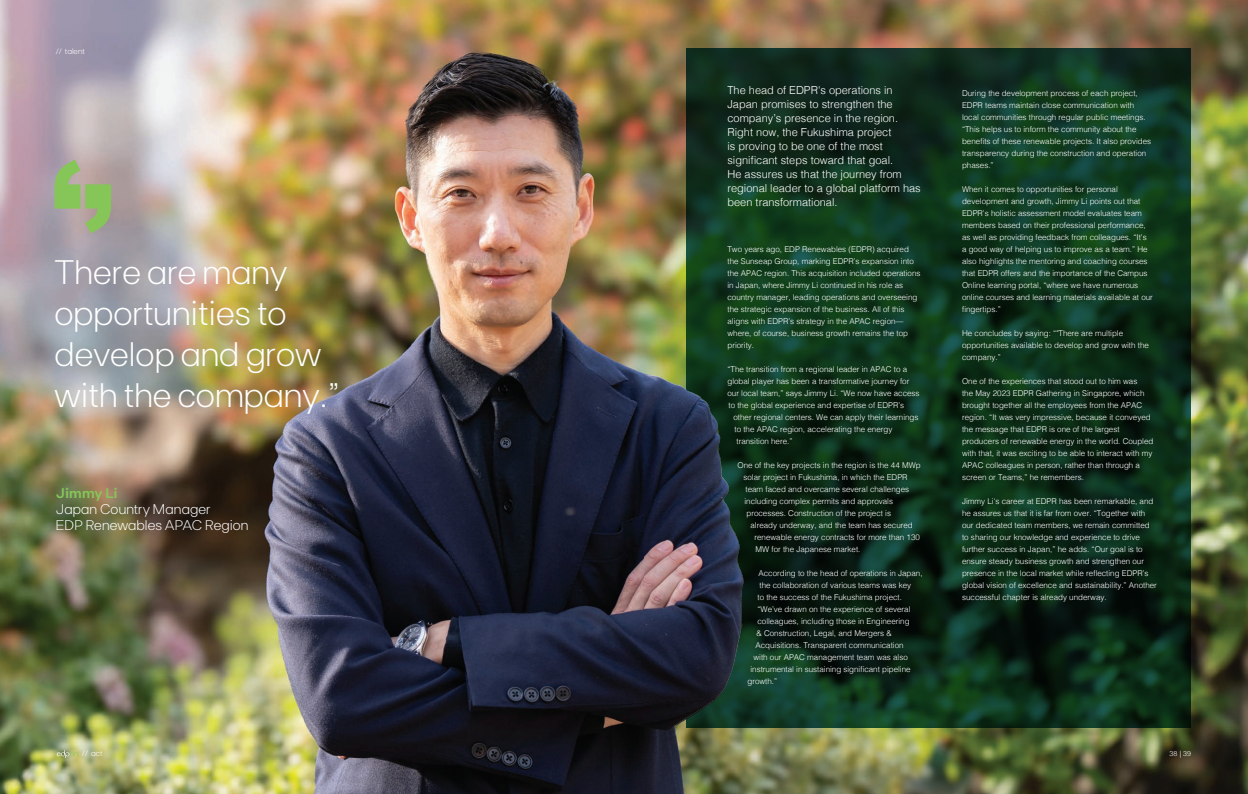
<style>
.page{position:relative;width:1248px;height:794px;background:#fff}
.page>*{position:absolute;margin:0;border:0;box-sizing:border-box;transform-origin:0 0}
.Título1{font:300 34px/41px "FT Base";color:#fff}
.Txt_Caixa{font:300 14px "FT Base";letter-spacing:.01em;color:#fff}
.Txt_Caixa-2{font:600 14px "FT Base";color:#86c659}
.Entrada1{font:300 11px/14px "Helvetica";color:#fff}
.Txt_caixa1{font:300 8px/12px "Helvetica";color:#fff}
.t1{font:300 8px "FT Base";color:#fff}
.t2{font:300 7px "Helvetica";color:#fff}
</style>
<div class="page">
<img style="left:0;top:0;width:1247px;height:794px">
<svg style="left:686px;top:48px;width:505px;height:679px;background:#0d2f1b"></svg>
<svg style="left:57px;top:750px;width:21px;height:8px"></svg>
<svg style="left:54px;top:160px;width:57px;height:73px;background:#9eb281"></svg>
<img style="left:644px;top:375px;width:116px;height:361px">
<p class="t1" style="left:56px;top:47px;width:31px">// talent</p>
<p class="Título1" style="left:54px;top:251px;width:286px">There are many opportunities to develop and grow with the company.”</p>
<p class="Txt_Caixa-2" style="left:56px;top:485px;width:63px">Jimmy Li</p>
<p class="Txt_Caixa" style="left:56px;top:501px;width:156px">Japan Country Manager</p>
<p class="Txt_Caixa" style="left:56px;top:517px;width:194px">EDP Renewables APAC Region</p>
<p class="Entrada1" style="left:727px;top:83px;width:195px">The head of EDPR's operations in Japan promises to strengthen the company’s presence in the region.<br>Right now, the Fukushima project<br>is proving to be one of the most significant steps toward that goal.<br>He assures us that the journey from regional leader to a global platform has been transformational.</p>
<p class="Txt_caixa1" style="left:727px;top:243px;width:194px">Two years ago, EDP Renewables (EDPR) acquired the Sunseap Group, marking EDPR’s expansion into the APAC region. This acquisition included operations in Japan, where Jimmy Li continued in his role as country manager, leading operations and overseeing the strategic expansion of the business. All of this aligns with EDPR’s strategy in the APAC region— where, of course, business growth remains the top priority.</p>
<p class="Txt_caixa1" style="left:727px;top:363px;width:181px">“The transition from a regional leader in APAC to a</p>
<p class="Txt_caixa1" style="left:727px;top:375px;width:183px">global player has been a transformative journey for</p>
<p class="Txt_caixa1" style="left:727px;top:387px;width:194px">our local team,” says Jimmy Li. “We now have access</p>
<p class="Txt_caixa1" style="left:728px;top:399px;width:177px">to the global experience and expertise of EDPR’s</p>
<p class="Txt_caixa1" style="left:733px;top:411px;width:186px">other regional centers. We can apply their learnings</p>
<p class="Txt_caixa1" style="left:734px;top:423px;width:159px">to the APAC region, accelerating the energy</p>
<p class="Txt_caixa1" style="left:736px;top:435px;width:58px">transition here.”</p>
<p class="Txt_caixa1" style="left:737px;top:459px;width:185px">One of the key projects in the region is the 44 MWp</p>
<p class="Txt_caixa1" style="left:743px;top:471px;width:166px">solar project in Fukushima, in which the EDPR</p>
<p class="Txt_caixa1" style="left:745px;top:483px;width:165px">team faced and overcame several challenges</p>
<p class="Txt_caixa1" style="left:744px;top:495px;width:150px">including complex permits and approvals</p>
<p class="Txt_caixa1" style="left:746px;top:507px;width:146px">processes. Construction of the project is</p>
<p class="Txt_caixa1" style="left:750px;top:519px;width:164px">already underway, and the team has secured</p>
<p class="Txt_caixa1" style="left:754px;top:531px;width:167px">renewable energy contracts for more than 130</p>
<p class="Txt_caixa1" style="left:755px;top:543px;width:106px">MW for the Japanese market.</p>
<p class="Txt_caixa1" style="left:758px;top:567px;width:166px">According to the head of operations in Japan,</p>
<p class="Txt_caixa1" style="left:759px;top:579px;width:153px">the collaboration of various teams was key</p>
<p class="Txt_caixa1" style="left:757px;top:591px;width:146px">to the success of the Fukushima project.</p>
<p class="Txt_caixa1" style="left:757px;top:603px;width:154px">“We’ve drawn on the experience of several</p>
<p class="Txt_caixa1" style="left:757px;top:615px;width:154px">colleagues, including those in Engineering</p>
<p class="Txt_caixa1" style="left:756px;top:627px;width:137px">&amp; Construction, Legal, and Mergers &amp;</p>
<p class="Txt_caixa1" style="left:755px;top:639px;width:150px">Acquisitions. Transparent communication</p>
<p class="Txt_caixa1" style="left:753px;top:651px;width:156px">with our APAC management team was also</p>
<p class="Txt_caixa1" style="left:750px;top:663px;width:162px">instrumental in sustaining significant pipeline</p>
<p class="Txt_caixa1" style="left:747px;top:675px;width:31px">growth.”</p>
<p class="Txt_caixa1" style="left:962px;top:87px;width:190px">During the development process of each project, EDPR teams maintain close communication with local communities through regular public meetings. “This helps us to inform the community about the benefits of these renewable projects. It also provides transparency during the construction and operation phases.”</p>
<p class="Txt_caixa1" style="left:962px;top:183px;width:192px">When it comes to opportunities for personal development and growth, Jimmy Li points out that EDPR’s holistic assessment model evaluates team members based on their professional performance, as well as providing feedback from colleagues. “It's a good way of helping us to improve as a team.” He also highlights the mentoring and coaching courses that EDPR offers and the importance of the Campus Online learning portal, “where we have numerous online courses and learning materials available at our fingertips.”</p>
<p class="Txt_caixa1" style="left:962px;top:327px;width:188px">He concludes by saying: “"There are multiple opportunities available to develop and grow with the company.”</p>
<p class="Txt_caixa1" style="left:962px;top:375px;width:193px">One of the experiences that stood out to him was<br>the May 2023 EDPR Gathering in Singapore, which brought together all the employees from the APAC region. “It was very impressive, because it conveyed the message that EDPR is one of the largest producers of renewable energy in the world. Coupled with that, it was exciting to be able to interact with my APAC colleagues in person, rather than through a screen or Teams,” he remembers.</p>
<p class="Txt_caixa1" style="left:962px;top:495px;width:196px">Jimmy Li's career at EDPR has been remarkable, and he assures us that it is far from over. “Together with our dedicated team members, we remain committed to sharing our knowledge and experience to drive further success in Japan,” he adds. “Our goal is to ensure steady business growth and strengthen our presence in the local market while reflecting EDPR’s global vision of excellence and sustainability.” Another successful chapter is already underway.</p>
<p class="t1" style="left:82px;top:749px;width:22px">// act</p>
<p class="t2" style="left:1169px;top:748px;width:23px">38 | 39</p>
</div>
